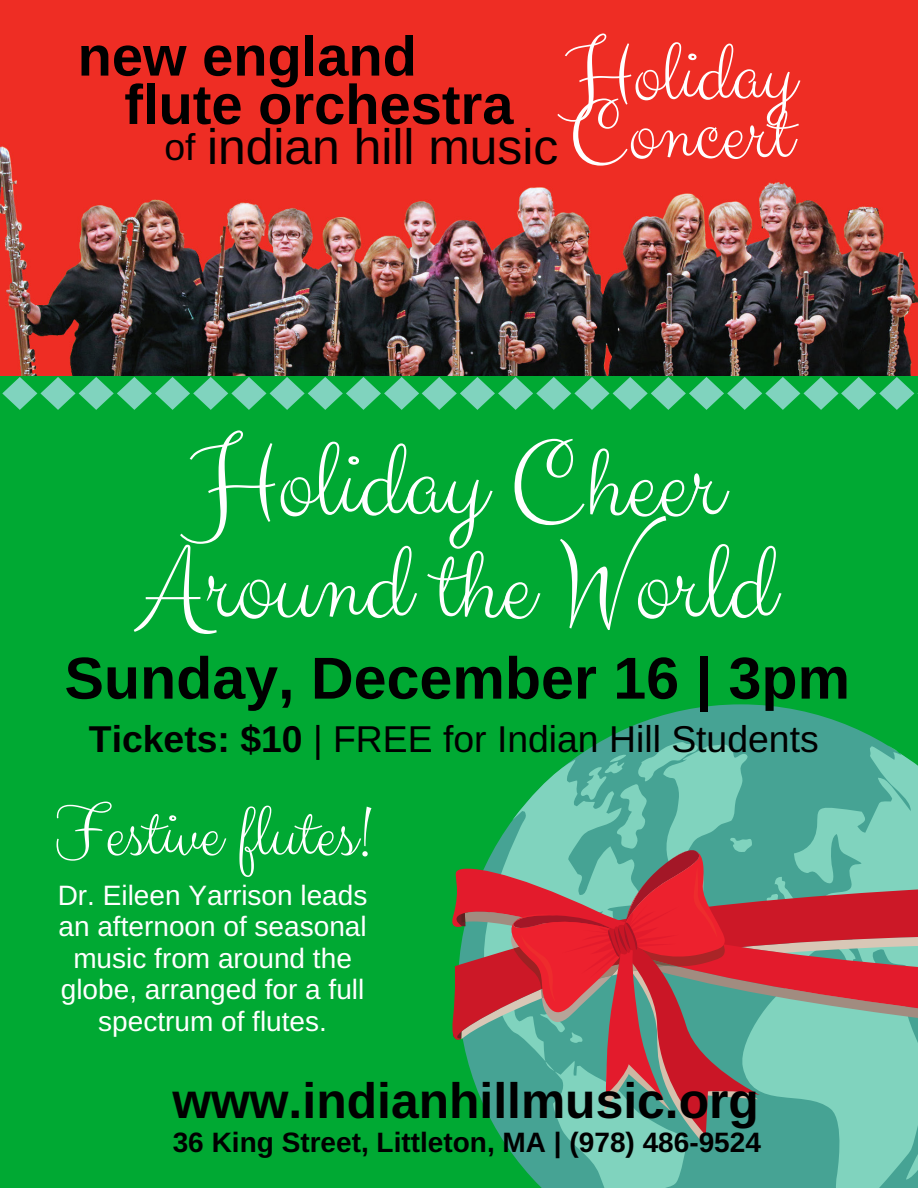
<style>
.page{position:relative;width:918px;height:1188px;background:#00a933}
.page>*{position:absolute;margin:0;border:0;box-sizing:border-box;transform-origin:0 0}
.t1{font:112.05px/102.3px "Clicker Script";color:#fff;text-align:center}
.t2{font:87.15px "Clicker Script";color:#fff}
.t3{font:74.7px "Clicker Script";color:#fff}
.t4{font:700 59.1px "Arimo";color:#000}
.t5{font:700 55.95px/48.3px "Arimo";color:#000}
.t6{font:700 49.8px "Arimo";color:#000}
.t7{font:49.8px "Arimo";color:#000}
.t8{font:37.35px "Arimo";color:#000}
.t9{font:28.05px/31.5px "Arimo";color:#fff;text-align:center}
.t10{font:700 28.05px "Arimo";color:#000}
.s1{font-size:37.35px}
.s2{font-weight:700}
</style>
<div class="page">
<img style="left:0;top:0;width:918px;height:376px">
<svg style="left:2px;top:377px;width:916px;height:33px"></svg>
<svg style="left:600px;top:704px;width:287px;height:484px;fill:#46a394"></svg>
<svg style="left:471px;top:849px;width:215px;height:339px"></svg>
<svg style="left:737px;top:745px;width:181px;height:443px;fill:#46a394"></svg>
<svg style="left:906px;top:1138px;width:12px;height:42px"></svg>
<svg style="left:452px;top:864px;width:466px;height:210px"></svg>
<svg style="left:494px;top:742px;width:266px;height:401px"></svg>
<h3 class="t5" style="left:124px;top:32px;width:672px;text-indent:-47px">new england<br>flute orchestra <sup>Holiday</sup></h3>
<h2 class="t2" style="left:570px;top:79px;width:224px">Concert</h2>
<h3 class="t7" style="left:164px;top:119px;width:396px"><span class="s1">of</span> indian hill music</h3>
<h1 class="t1" style="left:140px;top:436px;width:635px">Holiday Cheer<br>Around the World</h1>
<h3 class="t4" style="left:65px;top:645px;width:787px">Sunday, December 16 | 3pm</h3>
<h3 class="t8" style="left:89px;top:718px;width:731px"><span class="s2">Tickets: $10</span> | FREE for Indian Hill Students</h3>
<h3 class="t3" style="left:54px;top:787px;width:319px">Festive flutes!</h3>
<p class="t9" style="left:58px;top:879px;width:311px">Dr. Eileen Yarrison leads an afternoon of seasonal music from around the globe, arranged for a full spectrum of flutes.</p>
<h3 class="t6" style="left:172px;top:1073px;width:588px">www.indianhillmusic.org</h3>
<p class="t10" style="left:173px;top:1127px;width:590px">36 King Street, Littleton, MA | (978) 486-9524</p>
</div>
